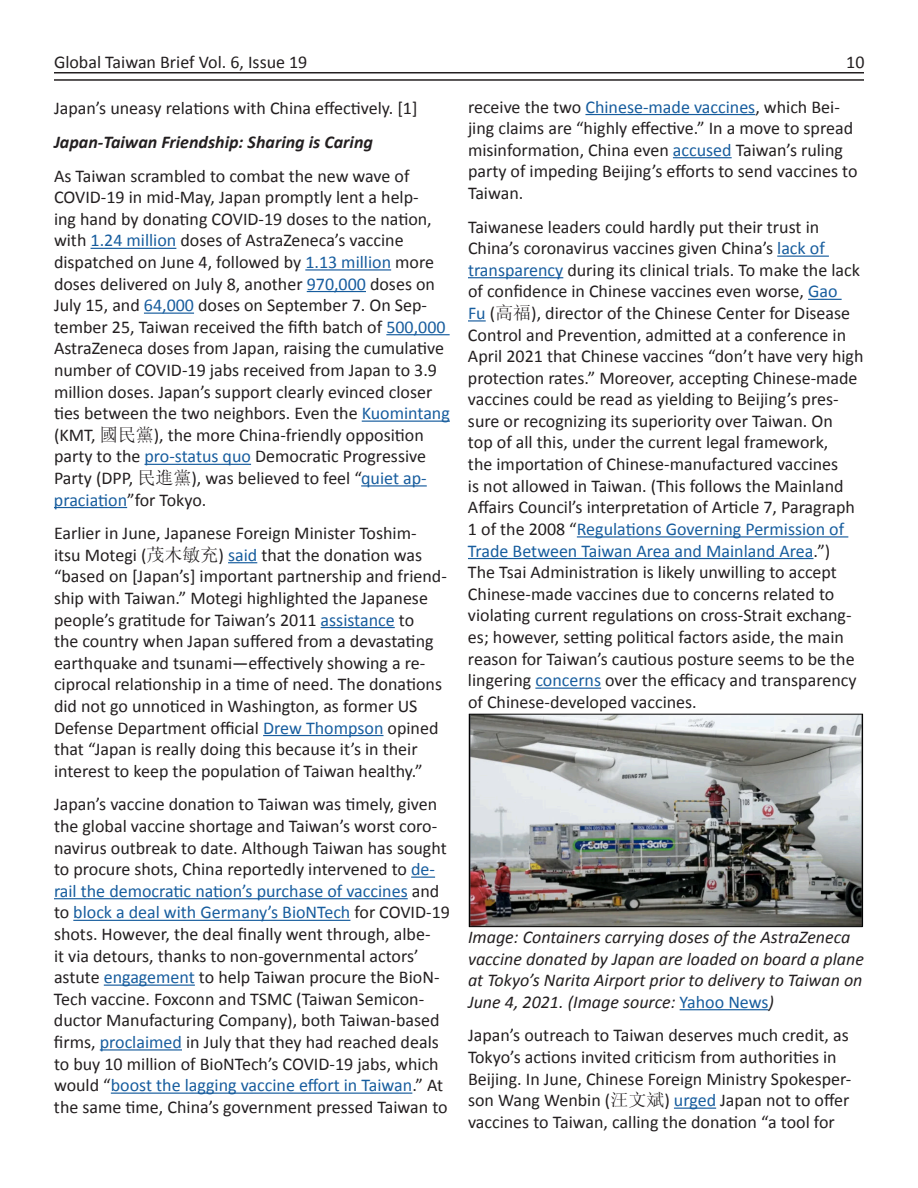
<style>
.page{position:relative;width:918px;height:1188px;background:#fff}
.page>*{position:absolute;margin:0;border:0;box-sizing:border-box;transform-origin:0 0}
.t1{font:18px/21.6px "Calibri";color:#231f20}
.t2{font:italic 18px/21.6px "Calibri";color:#231f20}
.t3{font:italic 700 18px "Calibri";color:#231f20}
.s1{color:#175d9e}
.s2{font-family:"Sim Sun"}
.s3{font-style:normal;color:#175d9e}
</style>
<div class="page">
<hr style="left:54px;top:72px;width:810px;height:1px;background:#231f20">
<hr style="left:54px;top:79px;width:810px;height:2px;background:#231f20">
<hr style="left:91px;top:248px;width:85px;height:1px;background:#175d9e">
<hr style="left:305px;top:269px;width:86px;height:2px;background:#175d9e">
<hr style="left:307px;top:291px;width:59px;height:1px;background:#175d9e">
<hr style="left:144px;top:313px;width:50px;height:1px;background:#175d9e">
<hr style="left:386px;top:334px;width:64px;height:1px;background:#175d9e">
<hr style="left:362px;top:421px;width:88px;height:1px;background:#175d9e">
<hr style="left:145px;top:464px;width:106px;height:1px;background:#175d9e">
<hr style="left:361px;top:485px;width:66px;height:2px;background:#175d9e">
<hr style="left:54px;top:507px;width:73px;height:1px;background:#175d9e">
<svg style="left:228px;top:562px;width:29px;height:1px"></svg>
<hr style="left:321px;top:627px;width:74px;height:1px;background:#175d9e">
<hr style="left:263px;top:735px;width:121px;height:1px;background:#175d9e">
<svg style="left:411px;top:877px;width:24px;height:1px"></svg>
<hr style="left:54px;top:898px;width:354px;height:1px;background:#175d9e">
<hr style="left:73px;top:920px;width:277px;height:1px;background:#175d9e">
<hr style="left:104px;top:985px;width:91px;height:1px;background:#175d9e">
<hr style="left:100px;top:1049px;width:82px;height:2px;background:#175d9e">
<hr style="left:111px;top:1093px;width:301px;height:1px;background:#175d9e">
<hr style="left:585px;top:114px;width:170px;height:1px;background:#175d9e">
<hr style="left:673px;top:157px;width:59px;height:1px;background:#175d9e">
<hr style="left:777px;top:256px;width:52px;height:1px;background:#175d9e">
<hr style="left:468px;top:277px;width:95px;height:1px;background:#175d9e">
<hr style="left:808px;top:299px;width:34px;height:1px;background:#175d9e">
<svg style="left:468px;top:320px;width:18px;height:2px"></svg>
<hr style="left:577px;top:536px;width:271px;height:2px;background:#175d9e">
<hr style="left:468px;top:558px;width:345px;height:1px;background:#175d9e">
<hr style="left:535px;top:688px;width:66px;height:1px;background:#175d9e">
<hr style="left:680px;top:1009px;width:89px;height:1px;background:#175d9e">
<hr style="left:674px;top:1108px;width:42px;height:1px;background:#175d9e">
<img style="left:468px;top:714px;width:396px;height:214px">
<p class="t1" style="left:54px;top:52px;width:255px">Global Taiwan Brief Vol. 6, Issue 19</p>
<p class="t1" style="left:846px;top:51px;width:20px">10</p>
<p class="t1" style="left:54px;top:98px;width:365px">Japan’s uneasy relations with China effectively. [1]</p>
<p class="t3" style="left:54px;top:136px;width:321px">Japan-Taiwan Friendship: Sharing is Caring</p>
<p class="t1" style="left:54px;top:165px;width:397px">As Taiwan scrambled to combat the new wave of COVID-19 in mid-May, Japan promptly lent a help-<br>ing hand by donating COVID-19 doses to the nation, with <span class="s1">1.24 million</span> doses of AstraZeneca’s vaccine dispatched on June 4, followed by <span class="s1">1.13 million</span> more doses delivered on July 8, another <span class="s1">970,000</span> doses on July 15, and <span class="s1">64,000</span> doses on September 7. On Sep&shy;tember 25, Taiwan received the fifth batch of <span class="s1">500,000<br></span>AstraZeneca doses from Japan, raising the cumulative number of COVID-19 jabs received from Japan to 3.9 million doses. Japan’s support clearly evinced closer ties between the two neighbors. Even the <span class="s1">Kuomintang </span>(KMT, <span class="s2">國民黨</span>), the more China-friendly opposition party to the <span class="s1">pro-status quo</span> Democratic Progressive Party (DPP, <span class="s2">民進黨</span>), was believed to feel “<span class="s1">quiet ap&shy;praciation</span>”for Tokyo.</p>
<p class="t1" style="left:54px;top:522px;width:394px">Earlier in June, Japanese Foreign Minister Toshim&shy;itsu Motegi (<span class="s2">茂木敏充</span>) <span class="s1">said</span> that the donation was “based on [Japan’s] important partnership and friend&shy;ship with Taiwan.” Motegi highlighted the Japanese people’s gratitude for Taiwan’s 2011 <span class="s1">assistance</span> to<br>the country when Japan suffered from a devastating earthquake and tsunami—effectively showing a re&shy;ciprocal relationship in a time of need. The donations did not go unnoticed in Washington, as former US Defense Department official <span class="s1">Drew Thompson</span> opined that “Japan is really doing this because it’s in their interest to keep the population of Taiwan healthy.”</p>
<p class="t1" style="left:54px;top:794px;width:397px">Japan’s vaccine donation to Taiwan was timely, given the global vaccine shortage and Taiwan’s worst coro&shy;navirus outbreak to date. Although Taiwan has sought to procure shots, China reportedly intervened to <span class="s1">de&shy;rail the democratic nation’s purchase of vaccines</span> and to <span class="s1">block a deal with Germany’s BioNTech</span> for COVID-19 shots. However, the deal finally went through, albe-<br>it via detours, thanks to non-governmental actors’ astute <span class="s1">engagement</span> to help Taiwan procure the BioN-Tech vaccine. Foxconn and TSMC (Taiwan Semicon&shy;ductor Manufacturing Company), both Taiwan-based firms, <span class="s1">proclaimed</span> in July that they had reached deals to buy 10 million of BioNTech’s COVID-19 jabs, which would “<span class="s1">boost the lagging vaccine effort in Taiwan</span>.” At the same time, China’s government pressed Taiwan to</p>
<p class="t1" style="left:468px;top:96px;width:391px">receive the two <span class="s1">Chinese-made vaccines</span>, which Bei&shy;jing claims are “highly effective.” In a move to spread misinformation, China even <span class="s1">accused</span> Taiwan’s ruling party of impeding Beijing’s efforts to send vaccines to Taiwan.</p>
<p class="t1" style="left:468px;top:216px;width:397px">Taiwanese leaders could hardly put their trust in China’s coronavirus vaccines given China’s <span class="s1">lack of transparency</span> during its clinical trials. To make the lack of confidence in Chinese vaccines even worse, <span class="s1">Gao<br>Fu</span> (<span class="s2">高福</span>), director of the Chinese Center for Disease Control and Prevention, admitted at a conference in April 2021 that Chinese vaccines “don’t have very high protection rates.” Moreover, accepting Chinese-made vaccines could be read as yielding to Beijing’s pres&shy;sure or recognizing its superiority over Taiwan. On<br>top of all this, under the current legal framework,<br>the importation of Chinese-manufactured vaccines<br>is not allowed in Taiwan. (This follows the Mainland Affairs Council’s interpretation of Article 7, Paragraph 1 of the 2008 “<span class="s1">Regulations Governing Permission of Trade Between Taiwan Area and Mainland Area</span>.”)<br>The Tsai Administration is likely unwilling to accept Chinese-made vaccines due to concerns related to violating current regulations on cross-Strait exchang&shy;es; however, setting political factors aside, the main reason for Taiwan’s cautious posture seems to be the lingering <span class="s1">concerns</span> over the efficacy and transparency of Chinese-developed vaccines.</p>
<p class="t2" style="left:468px;top:925px;width:397px">Image: Containers carrying doses of the AstraZeneca vaccine donated by Japan are loaded on board a plane at Tokyo’s Narita Airport prior to delivery to Taiwan on June 4, 2021. (Image source: <span class="s3">Yahoo News</span>)</p>
<p class="t1" style="left:468px;top:1025px;width:385px">Japan’s outreach to Taiwan deserves much credit, as Tokyo’s actions invited criticism from authorities in Beijing. In June, Chinese Foreign Ministry Spokesper&shy;son Wang Wenbin (<span class="s2">汪文斌</span>) <span class="s1">urged</span> Japan not to offer vaccines to Taiwan, calling the donation “a tool for</p>
</div>
